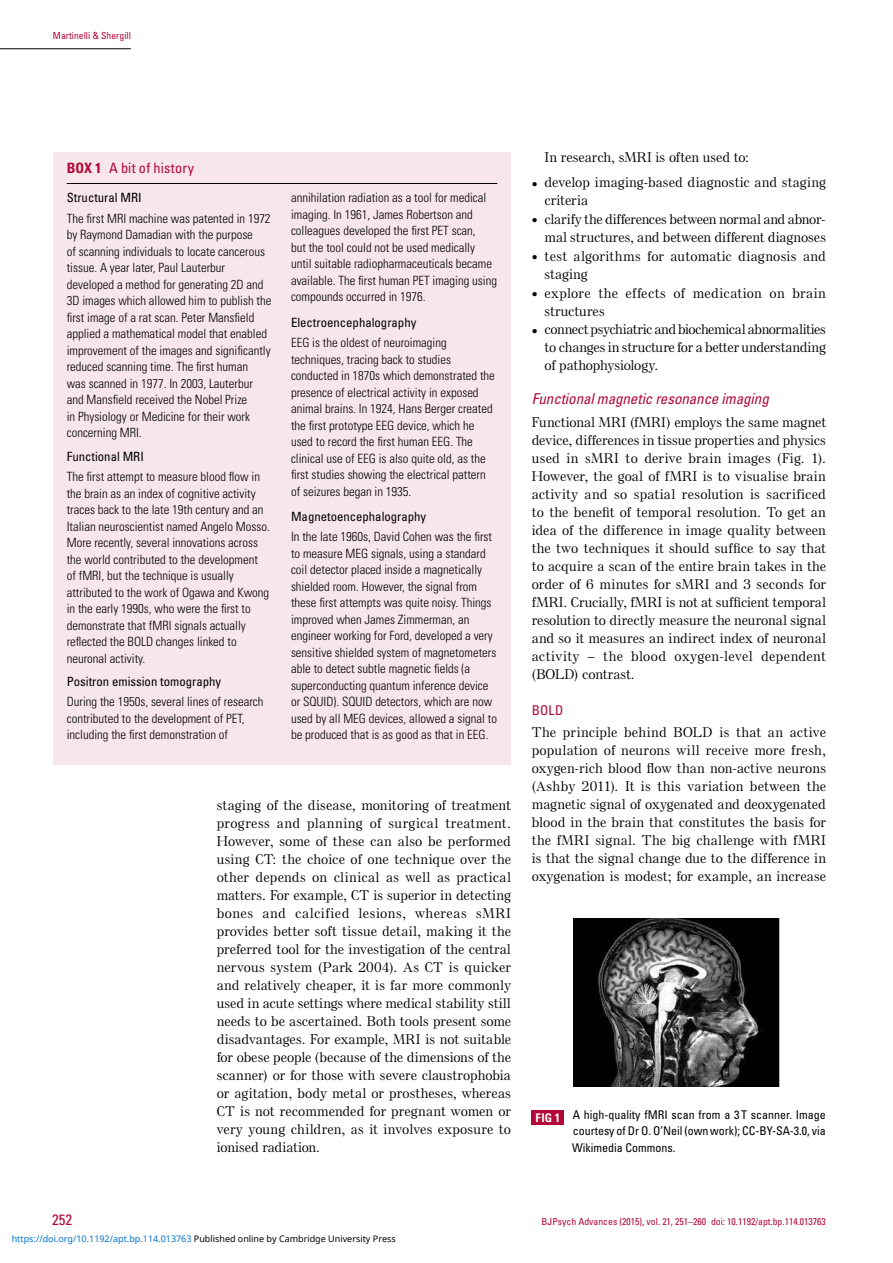
<style>
.page{position:relative;width:893px;height:1263px;background:#fff}
.page>*{position:absolute;margin:0;border:0;box-sizing:border-box;transform-origin:0 0}
.t1{font:italic condensed 15px "Univers LT Std";letter-spacing:-.005em;color:#b30838}
.t2{font:condensed 15px "Univers LT Std";color:#b30838}
.t3{font:condensed 14.25px "Univers LT Std";letter-spacing:.02em;color:#b30838}
.t4{font:500 13.5px/18px "Else NPL Std";letter-spacing:.02em;color:#000;text-align:justify}
.t5{font:condensed 13.5px "Univers LT Std";color:#b30838}
.t6{font:300 condensed 12.75px/16.5px "Univers LT Std";color:#000}
.t7{font:condensed 12.75px "Univers LT Std";color:#000}
.t8{font:condensed 12px/16.5px "Univers LT Std";color:#000;text-align:justify}
.t9{font:condensed 9.75px "Univers LT Std";color:#b30838}
.t10{font:9px "Noto Sans";color:#0172cf}
.s1{font-weight:700}
.s2{font-family:"Newspaper Pi BT";font-weight:400;font-size:8.55px}
.s3{font-weight:700;color:#fff}
.s4{color:#000}
</style>
<div class="page">
<hr style="left:0;top:49px;width:131px;height:1px;background:#000">
<div style="left:532px;top:1110px;width:32px;height:14px;background:#b30838"></div>
<img style="left:573px;top:918px;width:207px;height:169px">
<div style="left:53px;top:152px;width:458px;height:613px;background:#f7e6eb"></div>
<hr style="left:67px;top:183px;width:430px;height:1px;background:#000">
<p class="t9" style="left:53px;top:30px;width:79px">Martinelli &amp; Shergill</p>
<p class="t3" style="left:67px;top:159px;width:129px"><span class="s1">BOX 1</span> A bit of history</p>
<p class="t7" style="left:67px;top:190px;width:77px">Structural MRI</p>
<p class="t6" style="left:67px;top:210px;width:206px">The first MRI machine was patented in 1972 by Raymond Damadian with the purpose<br>of scanning individuals to locate cancerous tissue. A year later, Paul Lauterbur developed a method for generating 2D and 3D images which allowed him to publish the first image of a rat scan. Peter Mansfield applied a mathematical model that enabled improvement of the images and significantly reduced scanning time. The first human<br>was scanned in 1977. In 2003, Lauterbur and Mansfield received the Nobel Prize<br>in Physiology or Medicine for their work concerning MRI.</p>
<p class="t7" style="left:67px;top:448px;width:79px">Functional MRI</p>
<p class="t6" style="left:67px;top:469px;width:205px">The first attempt to measure blood flow in the brain as an index of cognitive activity traces back to the late 19th century and an Italian neuroscientist named Angelo Mosso.<br>More recently, several innovations across the world contributed to the development of fMRI, but the technique is usually attributed to the work of Ogawa and Kwong in the early 1990s, who were the first to demonstrate that fMRI signals actually reflected the BOLD changes linked to neuronal activity.</p>
<p class="t7" style="left:67px;top:673px;width:156px">Positron emission tomography</p>
<p class="t6" style="left:67px;top:694px;width:198px">During the 1950s, several lines of research contributed to the development of PET, including the first demonstration of</p>
<p class="t6" style="left:291px;top:190px;width:207px">annihilation radiation as a tool for medical imaging. In 1961, James Robertson and colleagues developed the first PET scan,<br>but the tool could not be used medically until suitable radiopharmaceuticals became available. The first human PET imaging using compounds occurred in 1976.</p>
<p class="t7" style="left:291px;top:314px;width:127px">Electroencephalography</p>
<p class="t6" style="left:291px;top:334px;width:205px">EEG is the oldest of neuroimaging techniques, tracing back to studies conducted in 1870s which demonstrated the presence of electrical activity in exposed animal brains. In 1924, Hans Berger created the first prototype EEG device, which he used to record the first human EEG. The clinical use of EEG is also quite old, as the first studies showing the electrical pattern of seizures began in 1935.</p>
<p class="t7" style="left:291px;top:508px;width:137px">Magnetoencephalography</p>
<p class="t6" style="left:291px;top:529px;width:208px">In the late 1960s, David Cohen was the first to measure MEG signals, using a standard coil detector placed inside a magnetically shielded room. However, the signal from these first attempts was quite noisy. Things improved when James Zimmerman, an engineer working for Ford, developed a very sensitive shielded system of magnetometers able to detect subtle magnetic fields (a superconducting quantum inference device or SQUID). SQUID detectors, which are now used by all MEG devices, allowed a signal to be produced that is as good as that in EEG.</p>
<p class="t4" style="left:217px;top:796px;width:296px">staging of the disease, monitoring of treatment progress and planning of surgical treatment.<br>However, some of these can also be performed using CT: the choice of one technique over the other depends on clinical as well as practical matters. For example, CT is superior in detecting bones and calcified lesions, whereas sMRI provides better soft tissue detail, making it the preferred tool for the investigation of the central nervous system (Park 2004). As CT is quicker and relatively cheaper, it is far more commonly used in acute settings where medical stability still needs to be ascertained. Both tools present some disadvantages. For example, MRI is not suitable for obese people (because of the dimensions of the scanner) or for those with severe claustrophobia or agitation, body metal or prostheses, whereas CT is not recommended for pregnant women or very young children, as it involves exposure to ionised radiation.</p>
<p class="t4" style="left:544px;top:148px;width:206px">In research, sMRI is often used to:</p>
<p class="t4" style="left:544px;top:173px;width:283px;text-indent:-13px"><span class="s2">•</span> develop imaging-based diagnostic and staging criteria</p>
<p class="t4" style="left:532px;top:210px;width:296px;text-align:right"><span class="s2">•</span> clarify the differences between normal and abnor&shy;mal structures, and between different diagnoses</p>
<p class="t4" style="left:544px;top:247px;width:283px;text-indent:-13px"><span class="s2">•</span> test algorithms for automatic diagnosis and staging</p>
<p class="t4" style="left:544px;top:284px;width:283px;text-indent:-13px"><span class="s2">•</span> explore the effects of medication on brain structures</p>
<p class="t4" style="left:544px;top:320px;width:283px;text-indent:-13px"><span class="s2">•</span> connect psychiatric and biochemical abnormalities to changes in structure for a better understanding of pathophysiology.</p>
<p class="t1" style="left:532px;top:390px;width:239px">Functional magnetic resonance imaging</p>
<p class="t4" style="left:532px;top:413px;width:296px">Functional MRI (fMRI) employs the same magnet device, differences in tissue properties and physics used in sMRI to derive brain images (Fig. 1).<br>However, the goal of fMRI is to visualise brain activity and so spatial resolution is sacrificed to the benefit of temporal resolution. To get an idea of the difference in image quality between the two techniques it should suffice to say that to acquire a scan of the entire brain takes in the order of 6 minutes for sMRI and 3 seconds for fMRI. Crucially, fMRI is not at sufficient temporal resolution to directly measure the neuronal signal and so it measures an indirect index of neuronal activity – the blood oxygen-level dependent (BOLD) contrast.</p>
<p class="t5" style="left:532px;top:701px;width:33px">BOLD</p>
<p class="t4" style="left:532px;top:724px;width:296px">The principle behind BOLD is that an active population of neurons will receive more fresh, oxygen-rich blood flow than non-active neurons (Ashby 2011). It is this variation between the magnetic signal of oxygenated and deoxygenated blood in the brain that constitutes the basis for the fMRI signal. The big challenge with fMRI is that the signal change due to the difference in oxygenation is modest; for example, an increase</p>
<p class="t8" style="left:572px;top:1106px;width:255px;text-indent:-37px"><span class="s3">FIG 1</span> A high-quality fMRI scan from a 3T scanner. Image courtesy of Dr O. O’Neil (own work); CC-BY-SA-3.0, via Wikimedia Commons.</p>
<p class="t2" style="left:52px;top:1210px;width:21px">252</p>
<p class="t9" style="left:542px;top:1216px;width:286px">BJPsych Advances (2015), vol. 21, 251–260 doi: 10.1192/apt.bp.114.013763</p>
<p class="t10" style="left:12px;top:1232px;width:386px">https://doi.org/10.1192/apt.bp.114.013763 <span class="s4">Published online by Cambridge University Press</span></p>
</div>
